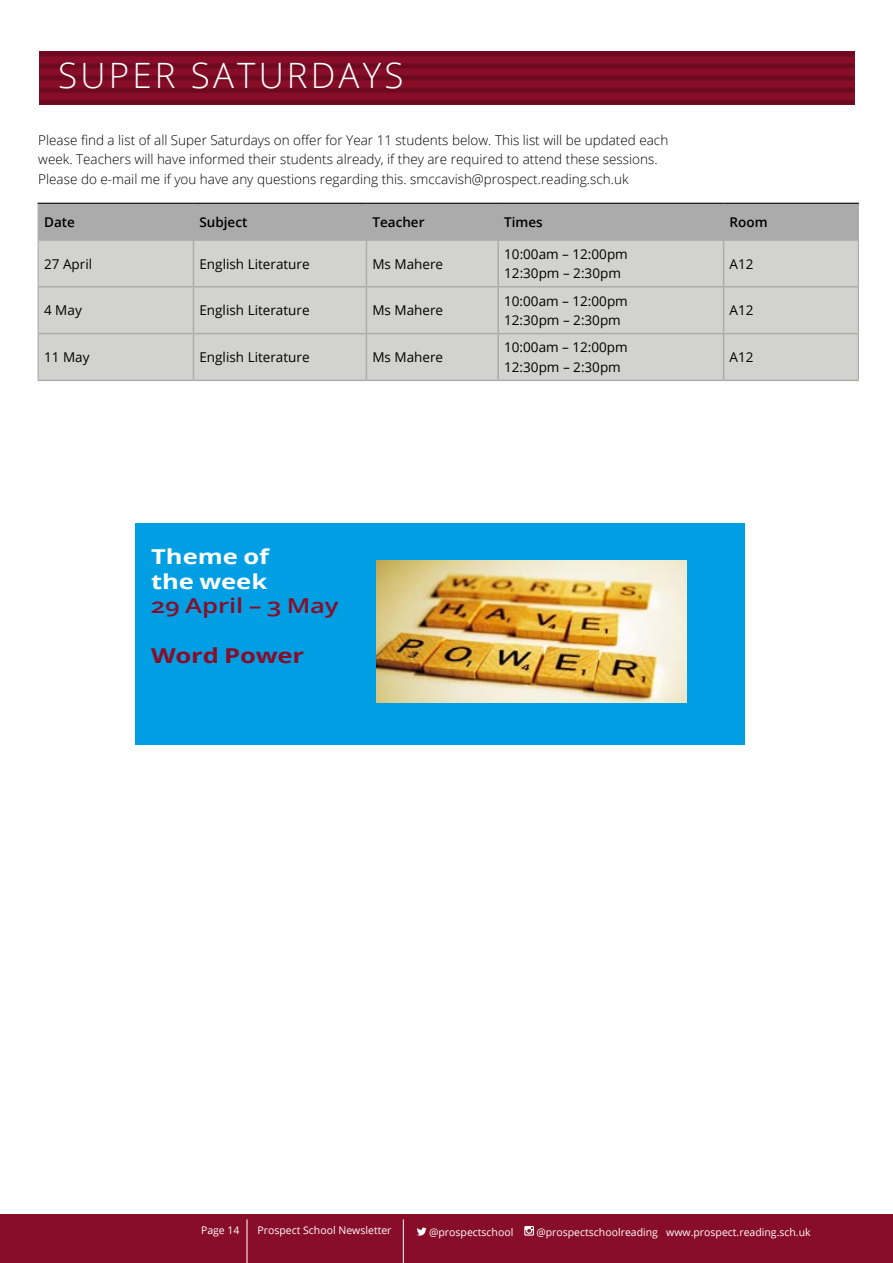
<style>
.page{position:relative;width:893px;height:1263px;background:#fff}
.page>*{position:absolute;margin:0;border:0;box-sizing:border-box;transform-origin:0 0}
.t1{font:300 34.95px "Open Sans";letter-spacing:.09em;color:#fff}
.t2{font:700 20.55px/24.9px "Open Sans";letter-spacing:-.005em;color:#fff;scale:1.25 1}
.t3{font:600 20.55px "Open Sans";color:#880d28;scale:1.25 1}
.t4{font:700 20.55px "Open Sans";letter-spacing:-.01em;color:#880d28;scale:1.25 1}
.t5{font:300 13.5px/19.5px "Open Sans";color:#000}
.t6{font:13.5px/19.5px "Open Sans";color:#000}
.t7{font:600 13.5px "Open Sans";color:#000}
.t8{font:10.5px "Open Sans";color:#fff}
</style>
<div class="page">
<div style="left:0;top:1214px;width:893px;height:49px;background:#880d28"></div>
<svg style="left:417px;top:1227px;width:10px;height:8px"></svg>
<svg style="left:524px;top:1226px;width:10px;height:9px"></svg>
<hr style="left:247px;top:1219px;width:1px;height:44px;background:#fff">
<hr style="left:403px;top:1219px;width:1px;height:44px;background:#fff">
<div style="left:136px;top:523px;width:609px;height:221px;background:#009fe3"></div>
<img style="left:376px;top:561px;width:311px;height:141px">
<div style="left:39px;top:51px;width:816px;height:53px;background:#880d28"></div>
<div style="left:39px;top:100px;width:816px;height:5px;background:#6d0a20"></div>
<div style="left:39px;top:88px;width:816px;height:5px;background:#6d0a20"></div>
<div style="left:39px;top:76px;width:816px;height:5px;background:#6d0a20"></div>
<div style="left:39px;top:63px;width:816px;height:5px;background:#6d0a20"></div>
<div style="left:39px;top:51px;width:816px;height:5px;background:#6d0a20"></div>
<div style="left:39px;top:204px;width:819px;height:35px;background:#ababab"></div>
<div style="left:39px;top:241px;width:819px;height:139px;background:#d2d2d1"></div>
<hr style="left:38px;top:204px;width:1px;height:36px;background:#ababab">
<hr style="left:193px;top:204px;width:1px;height:35px;background:#ababab">
<hr style="left:366px;top:204px;width:1px;height:35px;background:#ababab">
<hr style="left:497px;top:204px;width:2px;height:35px;background:#ababab">
<hr style="left:723px;top:204px;width:1px;height:35px;background:#ababab">
<hr style="left:38px;top:203px;width:155px;height:1px;background:#000">
<hr style="left:193px;top:203px;width:173px;height:1px;background:#000">
<hr style="left:366px;top:203px;width:132px;height:1px;background:#000">
<hr style="left:498px;top:203px;width:226px;height:1px;background:#000">
<hr style="left:724px;top:203px;width:135px;height:1px;background:#000">
<hr style="left:858px;top:204px;width:1px;height:36px;background:#ababab">
<hr style="left:38px;top:240px;width:1px;height:47px;background:#ababab">
<hr style="left:38px;top:287px;width:1px;height:47px;background:#ababab">
<hr style="left:38px;top:334px;width:1px;height:46px;background:#ababab">
<hr style="left:39px;top:239px;width:154px;height:2px;background:#ababab">
<hr style="left:193px;top:239px;width:173px;height:2px;background:#ababab">
<hr style="left:366px;top:239px;width:132px;height:2px;background:#ababab">
<hr style="left:498px;top:239px;width:226px;height:2px;background:#ababab">
<hr style="left:724px;top:239px;width:134px;height:2px;background:#ababab">
<hr style="left:39px;top:286px;width:154px;height:2px;background:#ababab">
<hr style="left:193px;top:286px;width:173px;height:2px;background:#ababab">
<hr style="left:366px;top:286px;width:132px;height:2px;background:#ababab">
<hr style="left:498px;top:286px;width:226px;height:2px;background:#ababab">
<hr style="left:724px;top:286px;width:134px;height:2px;background:#ababab">
<hr style="left:39px;top:333px;width:154px;height:1px;background:#ababab">
<hr style="left:193px;top:333px;width:173px;height:1px;background:#ababab">
<hr style="left:366px;top:333px;width:132px;height:1px;background:#ababab">
<hr style="left:498px;top:333px;width:226px;height:1px;background:#ababab">
<hr style="left:724px;top:333px;width:134px;height:1px;background:#ababab">
<hr style="left:38px;top:380px;width:155px;height:1px;background:#ababab">
<hr style="left:193px;top:380px;width:173px;height:1px;background:#ababab">
<hr style="left:366px;top:380px;width:132px;height:1px;background:#ababab">
<hr style="left:498px;top:380px;width:226px;height:1px;background:#ababab">
<hr style="left:724px;top:380px;width:135px;height:1px;background:#ababab">
<hr style="left:193px;top:241px;width:1px;height:45px;background:#ababab">
<hr style="left:366px;top:241px;width:1px;height:45px;background:#ababab">
<hr style="left:497px;top:241px;width:2px;height:45px;background:#ababab">
<hr style="left:723px;top:241px;width:1px;height:45px;background:#ababab">
<hr style="left:193px;top:288px;width:1px;height:45px;background:#ababab">
<hr style="left:366px;top:288px;width:1px;height:45px;background:#ababab">
<hr style="left:497px;top:288px;width:2px;height:45px;background:#ababab">
<hr style="left:723px;top:288px;width:1px;height:45px;background:#ababab">
<hr style="left:193px;top:334px;width:1px;height:46px;background:#ababab">
<hr style="left:366px;top:334px;width:1px;height:46px;background:#ababab">
<hr style="left:497px;top:334px;width:2px;height:46px;background:#ababab">
<hr style="left:723px;top:334px;width:1px;height:46px;background:#ababab">
<hr style="left:858px;top:240px;width:1px;height:47px;background:#ababab">
<hr style="left:858px;top:287px;width:1px;height:47px;background:#ababab">
<hr style="left:858px;top:334px;width:1px;height:46px;background:#ababab">
<h1 class="t1" style="left:58px;top:52px;width:347px">SUPER SATURDAYS</h1>
<p class="t5" style="left:38px;top:130px;width:632px">Please find a list of all Super Saturdays on offer for Year 11 students below. This list will be updated each week. Teachers will have informed their students already, if they are required to attend these sessions.<br>Please do e-mail me if you have any questions regarding this. smccavish@prospect.reading.sch.uk</p>
<p class="t7" style="left:44px;top:213px;width:32px">Date</p>
<p class="t7" style="left:199px;top:213px;width:49px">Subject</p>
<p class="t7" style="left:372px;top:213px;width:54px">Teacher</p>
<p class="t7" style="left:504px;top:213px;width:40px">Times</p>
<p class="t7" style="left:730px;top:213px;width:40px">Room</p>
<p class="t6" style="left:44px;top:254px;width:50px">27 April</p>
<p class="t6" style="left:199px;top:254px;width:112px">English Literature</p>
<p class="t6" style="left:372px;top:254px;width:72px">Ms Mahere</p>
<p class="t6" style="left:504px;top:244px;width:125px">10:00am – 12:00pm<br>12:30pm – 2:30pm</p>
<p class="t6" style="left:730px;top:254px;width:25px">A12</p>
<p class="t6" style="left:44px;top:300px;width:39px">4 May</p>
<p class="t6" style="left:199px;top:300px;width:112px">English Literature</p>
<p class="t6" style="left:372px;top:300px;width:72px">Ms Mahere</p>
<p class="t6" style="left:504px;top:291px;width:125px">10:00am – 12:00pm<br>12:30pm – 2:30pm</p>
<p class="t6" style="left:730px;top:300px;width:25px">A12</p>
<p class="t6" style="left:44px;top:347px;width:47px">11 May</p>
<p class="t6" style="left:199px;top:347px;width:112px">English Literature</p>
<p class="t6" style="left:372px;top:347px;width:72px">Ms Mahere</p>
<p class="t6" style="left:504px;top:337px;width:125px">10:00am – 12:00pm<br>12:30pm – 2:30pm</p>
<p class="t6" style="left:730px;top:347px;width:25px">A12</p>
<h2 class="t2" style="left:151px;top:543px;width:96px">Theme of the week</h2>
<h2 class="t3" style="left:151px;top:592px;width:151px">29 April – 3 May</h2>
<h2 class="t4" style="left:151px;top:641px;width:124px">Word Power</h2>
<p class="t8" style="left:201px;top:1223px;width:40px">Page 14</p>
<p class="t8" style="left:257px;top:1223px;width:136px">Prospect School Newsletter</p>
<p class="t8" style="left:429px;top:1224px;width:86px">@prospectschool</p>
<p class="t8" style="left:536px;top:1224px;width:276px">@prospectschoolreading www.prospect.reading.sch.uk</p>
</div>
